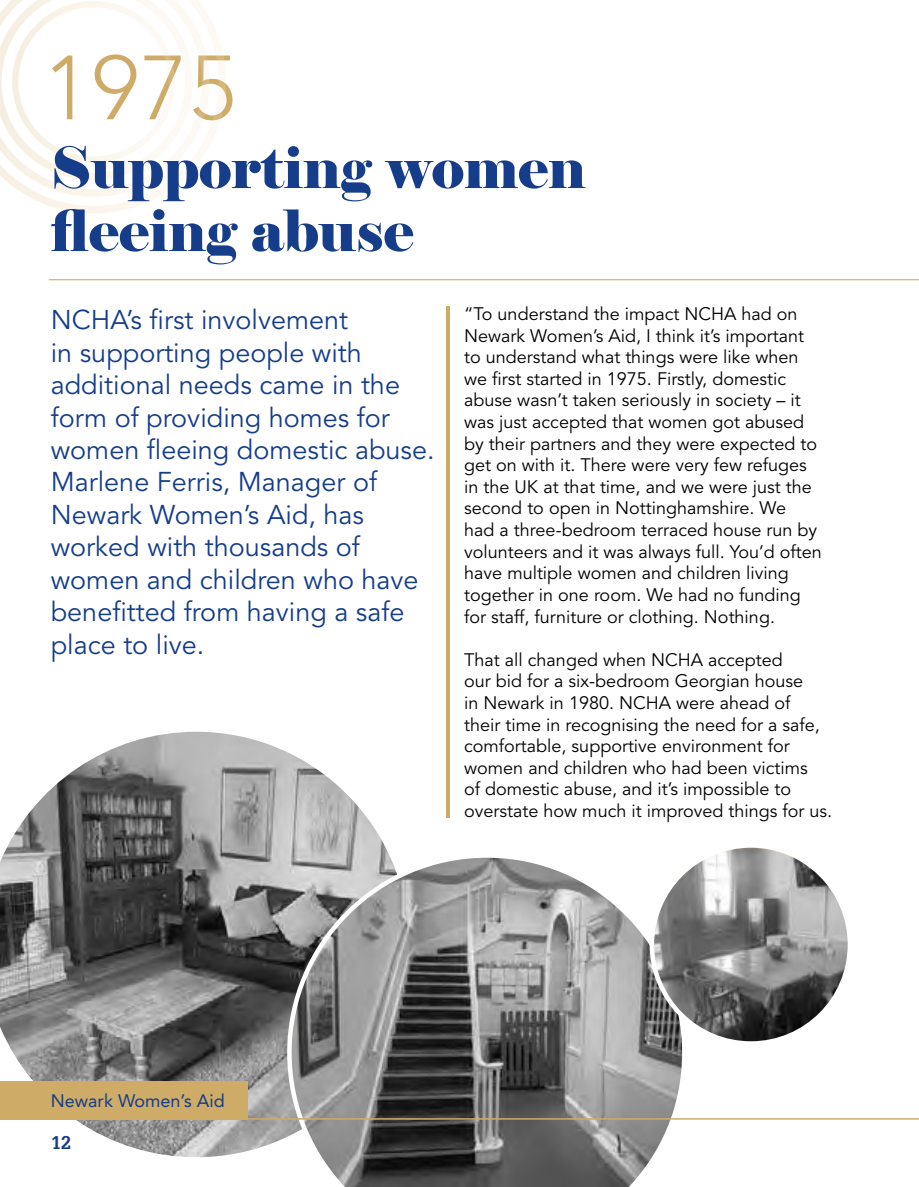
<style>
.page{position:relative;width:919px;height:1187px;background:#fff}
.page>*{position:absolute;margin:0;border:0;box-sizing:border-box;transform-origin:0 0}
.Header_YEAR{font:300 90px "Avenir LT Std";color:#ceab67}
.Chapter_Header{font:57px/63px "Elephant";color:#153d8a}
.Sub_Header{font:27px/32.4px "Avenir LT Std";color:#153d8a}
.Body_Copy{font:18px/21.6px "Avenir LT Std";color:#000}
.Name_Caption{font:18px "Avenir LT Std";color:#153d8a}
.t1{font:700 18px "Glypha LT Std";color:#153d8a}
</style>
<div class="page">
<svg style="left:0;top:731px;width:388px;height:426px"></svg>
<hr style="left:49px;top:279px;width:869px;height:1px;background:#ceab67">
<svg style="left:292px;top:855px;width:394px;height:331px;background:#8a8a8a"></svg>
<img style="left:651px;top:848px;width:196px;height:193px">
<svg style="left:653px;top:849px;width:195px;height:194px;background:#818181"></svg>
<hr style="left:446px;top:306px;width:3px;height:512px;background:#ceab67">
<hr style="left:0;top:1118px;width:918px;height:1px;background:#ceab67">
<svg style="left:30px;top:197px;width:126px;height:16px"></svg>
<svg style="left:0;top:0;width:177px;height:197px"></svg>
<div style="left:0;top:1080px;width:247px;height:39px;background:#ceab67"></div>
<p class="Header_YEAR" style="left:43px;top:35px;width:194px">1975</p>
<p class="Chapter_Header" style="left:51px;top:137px;width:536px">Supporting women fleeing abuse</p>
<p class="Sub_Header" style="left:51px;top:304px;width:385px">NCHA’s first involvement<br>in supporting people with additional needs came in the form of providing homes for women fleeing domestic abuse.<br>Marlene Ferris, Manager of<br>Newark Women’s Aid, has worked with thousands of women and children who have benefitted from having a safe place to live.</p>
<p class="Body_Copy" style="left:464px;top:303px;width:359px">“To understand the impact NCHA had on Newark Women’s Aid, I think it’s important to understand what things were like when we first started in 1975. Firstly, domestic abuse wasn’t taken seriously in society – it was just accepted that women got abused by their partners and they were expected to get on with it. There were very few refuges in the UK at that time, and we were just the second to open in Nottinghamshire. We<br>had a three-bedroom terraced house run by volunteers and it was always full. You’d often have multiple women and children living together in one room. We had no funding for staff, furniture or clothing. Nothing.</p>
<p class="Body_Copy" style="left:464px;top:649px;width:369px">That all changed when NCHA accepted<br>our bid for a six-bedroom Georgian house<br>in Newark in 1980. NCHA were ahead of<br>their time in recognising the need for a safe, comfortable, supportive environment for women and children who had been victims<br>of domestic abuse, and it’s impossible to overstate how much it improved things for us.</p>
<p class="Name_Caption" style="left:51px;top:1090px;width:175px">Newark Women’s Aid</p>
<p class="t1" style="left:51px;top:1131px;width:22px">12</p>
</div>
